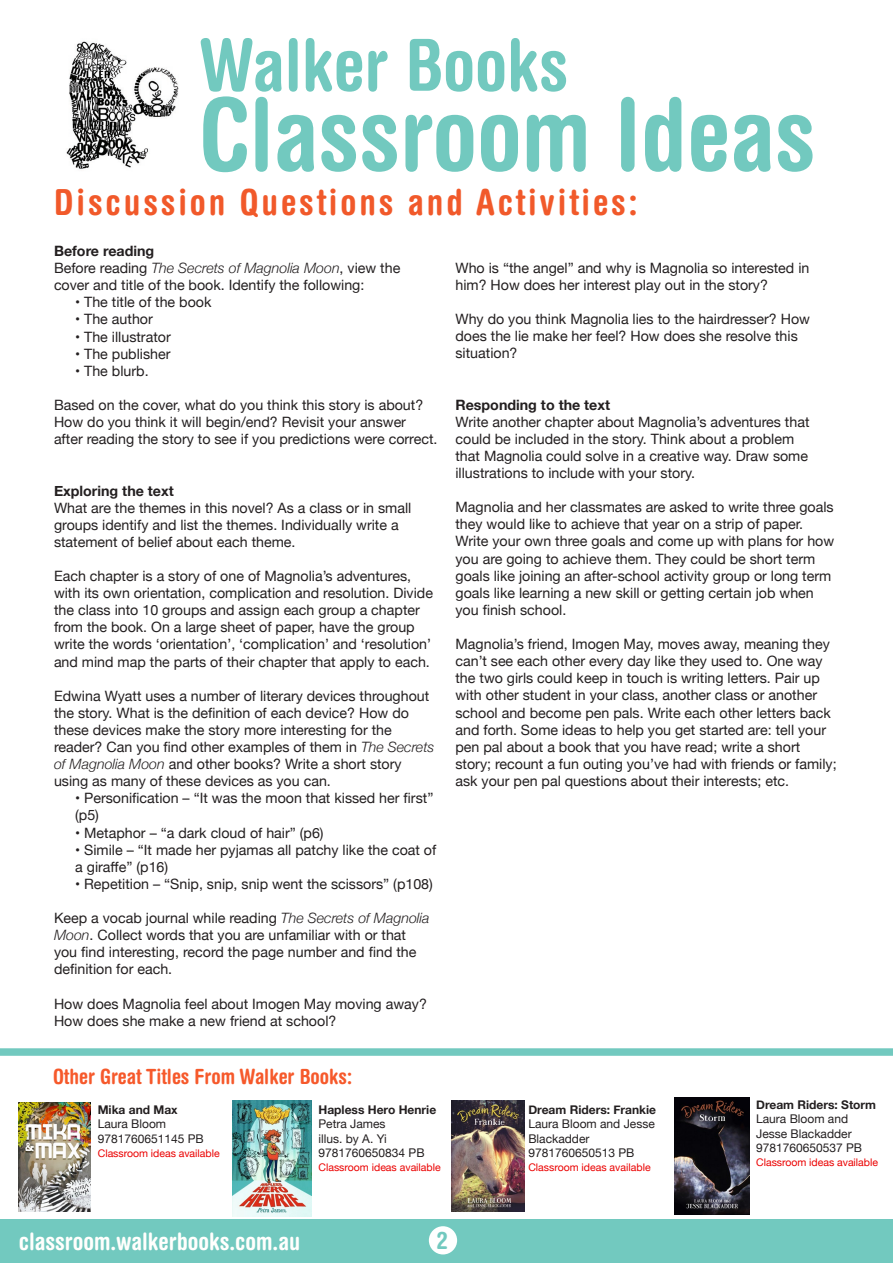
<style>
.page{position:relative;width:893px;height:1263px;background:#fff}
.page>*{position:absolute;margin:0;border:0;box-sizing:border-box;transform-origin:0 0}
.t1{font:700 condensed 100.5px "Helvetica Rounded";color:#72c9bf}
.t2{font:700 condensed 72px "Helvetica Rounded";color:#72c9bf}
.t3{font:700 condensed 36px "Helvetica Rounded";letter-spacing:.08em;color:#f1592a}
.t4{font:700 condensed 24px "Helvetica Rounded";color:#fffffd}
.t5{font:700 condensed 24px "Helvetica Rounded";color:#72c9bf}
.t6{font:700 condensed 21px "Helvetica Rounded";color:#f6592b}
.t7{font:14.25px/17.1px "Helvetica Neue";color:#231f20}
.t8{font:700 14.25px "Helvetica Neue";color:#231f20}
.t9{font:12px/14.4px "Helvetica Neue";color:#231f20}
.t10{font:700 12px/14.4px "Helvetica Neue";color:#231f20}
.t11{font:10.5px "Helvetica Neue";color:#eb0000}
.s1{font-weight:300;font-style:italic}
.s2{font-weight:400}
</style>
<div class="page">
<div style="left:0;top:1219px;width:893px;height:44px;background:#72c9bf"></div>
<img style="left:66px;top:41px;width:113px;height:128px">
<div style="left:429px;top:1226px;width:28px;height:28px;background:#fff;border-radius:50%"></div>
<div style="left:0;top:1048px;width:893px;height:8px;background:#72c9bf"></div>
<img style="left:19px;top:1102px;width:71px;height:110px">
<img style="left:674px;top:1098px;width:75px;height:116px">
<img style="left:452px;top:1100px;width:73px;height:112px">
<img style="left:233px;top:1100px;width:79px;height:116px">
<h2 class="t2" style="left:199px;top:21px;width:371px">Walker Books</h2>
<h1 class="t1" style="left:199px;top:74px;width:618px">Classroom Ideas</h1>
<p class="t3" style="left:54px;top:180px;width:585px">Discussion Questions and Activities:</p>
<p class="t8" style="left:54px;top:240px;width:102px">Before reading</p>
<p class="t7" style="left:54px;top:260px;width:348px">Before reading <span class="s1">The Secrets of Magnolia Moon</span>, view the cover and title of the book. Identify the following:</p>
<p class="t7" style="left:75px;top:295px;width:138px">• The title of the book</p>
<p class="t7" style="left:75px;top:312px;width:79px">• The author</p>
<p class="t7" style="left:75px;top:329px;width:97px">• The illustrator</p>
<p class="t7" style="left:75px;top:346px;width:97px">• The publisher</p>
<p class="t7" style="left:75px;top:363px;width:75px">• The blurb.</p>
<p class="t7" style="left:54px;top:397px;width:385px">Based on the cover, what do you think this story is about?<br>How do you think it will begin/end? Revisit your answer after reading the story to see if you predictions were correct.</p>
<p class="t8" style="left:54px;top:479px;width:121px">Exploring the text</p>
<p class="t7" style="left:54px;top:500px;width:359px">What are the themes in this novel? As a class or in small groups identify and list the themes. Individually write a statement of belief about each theme.</p>
<p class="t7" style="left:54px;top:568px;width:380px">Each chapter is a story of one of Magnolia’s adventures, with its own orientation, complication and resolution. Divide the class into 10 groups and assign each group a chapter from the book. On a large sheet of paper, have the group write the words ‘orientation’, ‘complication’ and ‘resolution’ and mind map the parts of their chapter that apply to each.</p>
<p class="t7" style="left:54px;top:688px;width:382px">Edwina Wyatt uses a number of literary devices throughout the story. What is the definition of each device? How do these devices make the story more interesting for the reader? Can you find other examples of them in <span class="s1">The Secrets of Magnolia Moon</span> and other books? Write a short story using as many of these devices as you can.</p>
<p class="t7" style="left:75px;top:790px;width:360px">• Personification – “It was the moon that kissed her first” (p5)</p>
<p class="t7" style="left:75px;top:825px;width:250px">• Metaphor – “a dark cloud of hair” (p6)</p>
<p class="t7" style="left:75px;top:842px;width:363px">• Simile – “It made her pyjamas all patchy like the coat of a giraffe” (p16)</p>
<p class="t7" style="left:75px;top:876px;width:359px">• Repetition – “Snip, snip, snip went the scissors” (p108)</p>
<p class="t7" style="left:54px;top:910px;width:377px">Keep a vocab journal while reading <span class="s1">The Secrets of Magnolia Moon</span>. Collect words that you are unfamiliar with or that you find interesting, record the page number and find the definition for each.</p>
<p class="t7" style="left:54px;top:996px;width:374px">How does Magnolia feel about Imogen May moving away?<br>How does she make a new friend at school?</p>
<p class="t7" style="left:455px;top:260px;width:355px">Who is “the angel” and why is Magnolia so interested in him? How does her interest play out in the story?</p>
<p class="t7" style="left:455px;top:311px;width:356px">Why do you think Magnolia lies to the hairdresser? How does the lie make her feel? How does she resolve this situation?</p>
<p class="t8" style="left:455px;top:393px;width:156px">Responding to the text</p>
<p class="t7" style="left:455px;top:414px;width:355px">Write another chapter about Magnolia’s adventures that could be included in the story. Think about a problem that Magnolia could solve in a creative way. Draw some illustrations to include with your story.</p>
<p class="t7" style="left:455px;top:499px;width:380px">Magnolia and her classmates are asked to write three goals they would like to achieve that year on a strip of paper.<br>Write your own three goals and come up with plans for how you are going to achieve them. They could be short term goals like joining an after-school activity group or long term goals like learning a new skill or getting certain job when you finish school.</p>
<p class="t7" style="left:455px;top:636px;width:383px">Magnolia’s friend, Imogen May, moves away, meaning they can’t see each other every day like they used to. One way the two girls could keep in touch is writing letters. Pair up with other student in your class, another class or another school and become pen pals. Write each other letters back and forth. Some ideas to help you get started are: tell your pen pal about a book that you have read; write a short story; recount a fun outing you’ve had with friends or family; ask your pen pal questions about their interests; etc.</p>
<p class="t6" style="left:53px;top:1063px;width:301px">Other Great Titles From Walker Books:</p>
<p class="t10" style="left:98px;top:1103px;width:81px">Mika and Max</p>
<p class="t9" style="left:98px;top:1117px;width:70px">Laura Bloom</p>
<p class="t9" style="left:98px;top:1132px;width:108px">9781760651145 PB</p>
<p class="t11" style="left:98px;top:1146px;width:124px">Classroom ideas available</p>
<p class="t10" style="left:318px;top:1103px;width:119px">Hapless Hero Henrie<br><span class="s2">Petra James</span></p>
<p class="t9" style="left:318px;top:1132px;width:70px">illus. by A. Yi</p>
<p class="t9" style="left:318px;top:1146px;width:108px">9781760650834 PB</p>
<p class="t11" style="left:318px;top:1160px;width:124px">Classroom ideas available</p>
<p class="t10" style="left:528px;top:1103px;width:129px">Dream Riders: Frankie</p>
<p class="t9" style="left:528px;top:1117px;width:128px">Laura Bloom and Jesse<br>Blackadder</p>
<p class="t9" style="left:528px;top:1146px;width:108px">9781760650513 PB</p>
<p class="t11" style="left:528px;top:1160px;width:124px">Classroom ideas available</p>
<p class="t10" style="left:756px;top:1097px;width:121px">Dream Riders: Storm</p>
<p class="t9" style="left:756px;top:1112px;width:97px">Laura Bloom and<br>Jesse Blackadder</p>
<p class="t9" style="left:756px;top:1141px;width:108px">9781760650537 PB</p>
<p class="t11" style="left:756px;top:1155px;width:124px">Classroom ideas available</p>
<h3 class="t4" style="left:19px;top:1226px;width:283px">classroom.walkerbooks.com.au</h3>
<p class="t5" style="left:437px;top:1225px;width:13px">2</p>
</div>
